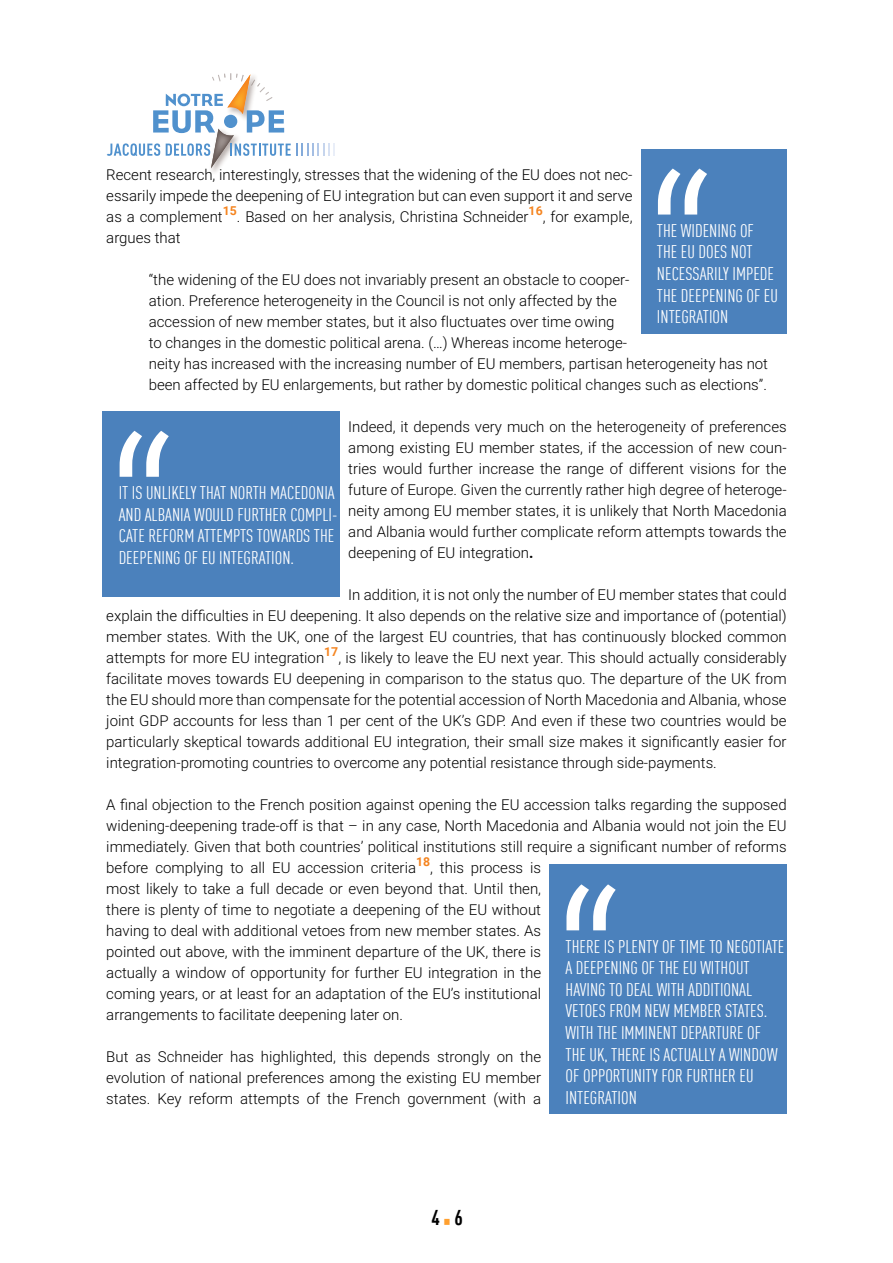
<style>
.page{position:relative;width:893px;height:1263px;background:#fff}
.page>*{position:absolute;margin:0;border:0;box-sizing:border-box;transform-origin:0 0}
.t1{font:300 217.5px "Roboto";color:#fff}
.t2{font:700 condensed 21px "DIN Offc Pro";color:#000}
.t3{font:condensed 18px/21.6px "DIN Offc Pro";color:#fff}
.t4{font:300 15px/21px "Roboto";color:#000;text-align:justify}
.t5{font:700 12.3px "Roboto";color:#f5841f}
.s1{font-weight:700}
.s2{font-family:"DejaVu Serif Condensed";font-weight:400;font-stretch:normal;font-size:12px;color:#ffa02f}
</style>
<div class="page">
<svg style="left:107px;top:73px;width:228px;height:95px"></svg>
<div style="left:103px;top:411px;width:237px;height:186px;background:#4b81bc"></div>
<div style="left:550px;top:865px;width:237px;height:249px;background:#4b81bc"></div>
<div style="left:641px;top:149px;width:146px;height:185px;background:#4b81bc"></div>
<p class="t4" style="left:106px;top:164px;width:528px">Recent research, interestingly, stresses that the widening of the EU does not nec&shy;essarily impede the deepening of EU integration but can even support it and serve as a complement</p>
<h1 class="t1" style="left:647px;top:104px;width:67px">“</h1>
<p class="t5" style="left:223px;top:202px;width:16px">15</p>
<p class="t4" style="left:237px;top:206px;width:293px">. Based on her analysis, Christina Schneider</p>
<p class="t5" style="left:529px;top:202px;width:16px">16</p>
<p class="t4" style="left:543px;top:206px;width:91px">, for example,</p>
<p class="t3" style="left:657px;top:218px;width:123px">THE WIDENING OF<br>THE EU DOES NOT<br>NECESSARILY IMPEDE<br>THE DEEPENING OF EU</p>
<p class="t4" style="left:106px;top:227px;width:76px">argues that</p>
<p class="t4" style="left:149px;top:269px;width:621px;text-align:left">“the widening of the EU does not invariably present an obstacle to cooper-<br>ation. Preference heterogeneity in the Council is not only affected by the<br>accession of new member states, but it also fluctuates over time owing<br>to changes in the domestic political arena. (…) Whereas income heteroge-<br>neity has increased with the increasing number of EU members, partisan heterogeneity has not been affected by EU enlargements, but rather by domestic political changes such as elections”.</p>
<p class="t4" style="left:348px;top:416px;width:440px">Indeed, it depends very much on the heterogeneity of preferences among existing EU member states, if the accession of new coun&shy;tries would further increase the range of different visions for the future of Europe. Given the currently rather high degree of heteroge&shy;neity among EU member states, it is unlikely that North Macedonia and Albania would further complicate reform attempts towards the deepening of EU integration<span class="s1">.</span></p>
<p class="t4" style="left:106px;top:584px;width:682px;text-indent:242px">In addition, it is not only the number of EU member states that could explain the difficulties in EU deepening. It also depends on the relative size and importance of (potential) member states. With the UK, one of the largest EU countries, that has continuously blocked common attempts for more EU integration</p>
<p class="t3" style="left:657px;top:305px;width:73px">INTEGRATION</p>
<h1 class="t1" style="left:109px;top:366px;width:67px">“</h1>
<p class="t3" style="left:119px;top:481px;width:220px">IT IS UNLIKELY THAT NORTH MACEDONIA<br>AND ALBANIA WOULD FURTHER COMPLI-<br>CATE REFORM ATTEMPTS TOWARDS THE</p>
<p class="t3" style="left:119px;top:545px;width:177px">DEEPENING OF EU INTEGRATION.</p>
<p class="t5" style="left:324px;top:643px;width:16px">17</p>
<p class="t4" style="left:106px;top:647px;width:682px;text-indent:232px">, is likely to leave the EU next year. This should actually considerably facilitate moves towards EU deepening in comparison to the status quo. The departure of the UK from the EU should more than compensate for the potential accession of North Macedonia and Albania, whose joint GDP accounts for less than 1 per cent of the UK’s GDP. And even if these two countries would be particularly skeptical towards additional EU integration, their small size makes it significantly easier for integration-promoting countries to overcome any potential resistance through side-payments.</p>
<p class="t4" style="left:106px;top:794px;width:682px">A final objection to the French position against opening the EU accession talks regarding the supposed widening-deepening trade-off is that – in any case, North Macedonia and Albania would not join the EU immediately. Given that both countries’ political institutions still require a significant number of reforms before complying to all EU accession criteria</p>
<p class="t5" style="left:416px;top:853px;width:16px">18</p>
<p class="t4" style="left:106px;top:857px;width:436px;text-indent:324px">, this process is most likely to take a full decade or even beyond that. Until then, there is plenty of time to negotiate a deepening of the EU without having to deal with additional vetoes from new member states. As pointed out above, with the imminent departure of the UK, there is actually a window of opportunity for further EU integration in the coming years, or at least for an adaptation of the EU’s institutional arrangements to facilitate deepening later on.</p>
<p class="t4" style="left:106px;top:1046px;width:436px">But as Schneider has highlighted, this depends strongly on the evolution of national preferences among the existing EU member states. Key reform attempts of the French government (with a</p>
<h1 class="t1" style="left:556px;top:820px;width:67px">“</h1>
<p class="t3" style="left:566px;top:934px;width:220px">THERE IS PLENTY OF TIME TO NEGOTIATE<br>A DEEPENING OF THE EU WITHOUT<br>HAVING TO DEAL WITH ADDITIONAL<br>VETOES FROM NEW MEMBER STATES.<br>WITH THE IMMINENT DEPARTURE OF<br>THE UK, THERE IS ACTUALLY A WINDOW<br>OF OPPORTUNITY FOR FURTHER EU<br>INTEGRATION</p>
<h2 class="t2" style="left:431px;top:1202px;width:33px">4<span class="s2">▪</span>6</h2>
</div>
